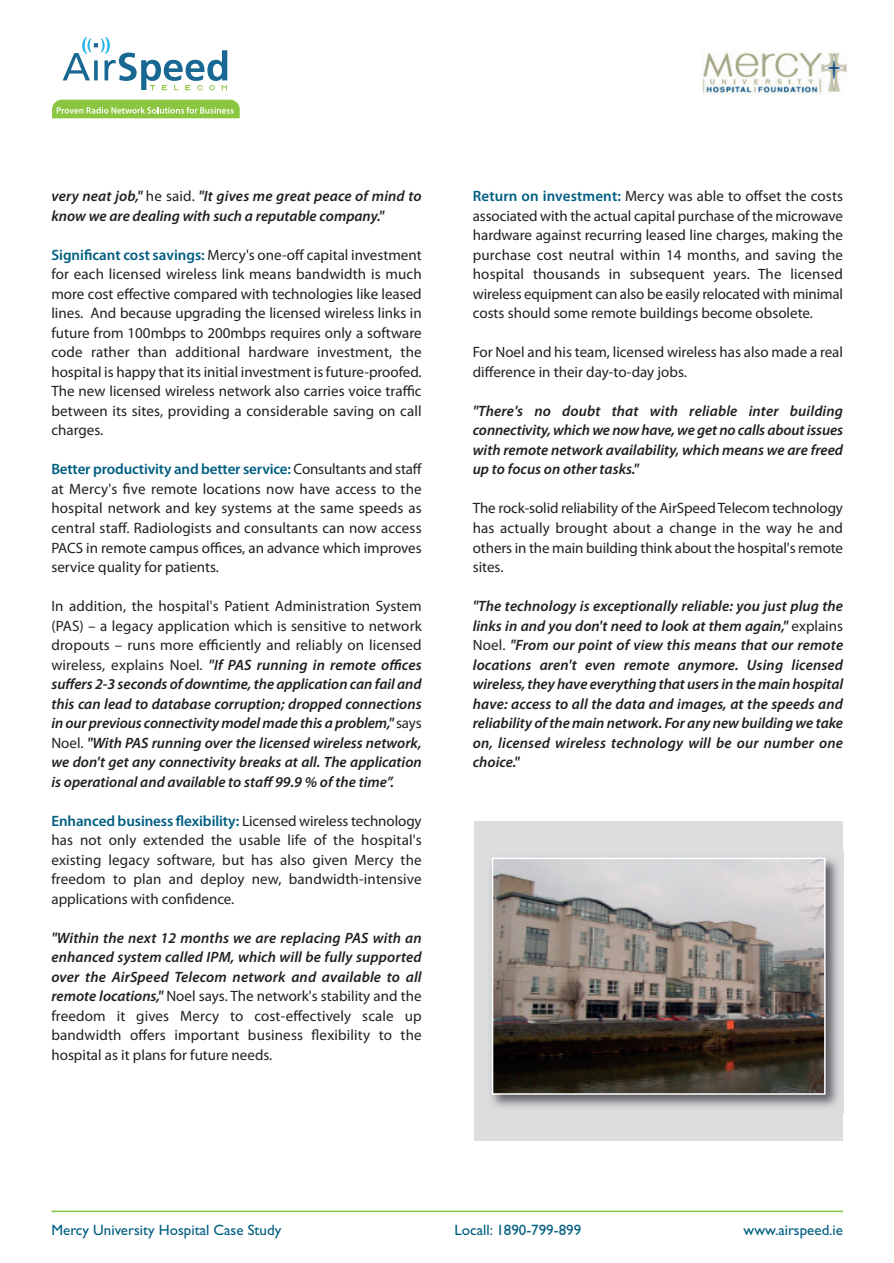
<style>
.page{position:relative;width:894px;height:1263px;background:#fff}
.page>*{position:absolute;margin:0;border:0;box-sizing:border-box;transform-origin:0 0}
.t1{font:15px/19.5px "Myriad Pro";color:#231f20;text-align:justify}
.t2{font:italic 600 15px/19.5px "Myriad Pro";color:#231f20;text-align:justify}
.t3{font:15px "Gill Sans";color:#005e82}
.s1{font-weight:400;font-style:normal}
.s2{font-weight:600;color:#005e82}
.s3{font-weight:600;font-style:italic}
</style>
<div class="page">
<svg style="left:63px;top:37px;width:164px;height:53px"></svg>
<svg style="left:52px;top:100px;width:187px;height:18px;background:#9acd59"></svg>
<hr style="left:51px;top:1210px;width:791px;height:1px;background:#83c447">
<div style="left:474px;top:820px;width:368px;height:320px;background:#dcdddf"></div>
<img style="left:491px;top:851px;width:353px;height:262px">
<img style="left:494px;top:860px;width:328px;height:231px">
<div style="left:491px;top:857px;width:334px;height:237px;border:2px solid #fff"></div>
<img style="left:702px;top:52px;width:144px;height:42px">
<p class="t2" style="left:51px;top:188px;width:371px">very neat job," <span class="s1">he said.</span> "It gives me great peace of mind to know we are dealing with such a reputable company."</p>
<p class="t1" style="left:51px;top:246px;width:371px"><span class="s2">Significant cost savings:</span> Mercy's one-off capital investment for each licensed wireless link means bandwidth is much more cost effective compared with technologies like leased lines. And because upgrading the licensed wireless links in future from 100mbps to 200mbps requires only a software code rather than additional hardware investment, the hospital is happy that its initial investment is future-proofed.<br>The new licensed wireless network also carries voice traffic between its sites, providing a considerable saving on call charges.</p>
<p class="t1" style="left:51px;top:461px;width:372px"><span class="s2">Better productivity and better service:</span> Consultants and staff at Mercy's five remote locations now have access to the hospital network and key systems at the same speeds as central staff. Radiologists and consultants can now access PACS in remote campus offices, an advance which improves service quality for patients.</p>
<p class="t2" style="left:51px;top:597px;width:372px"><span class="s1">In addition, the hospital's Patient Administration System (PAS) – a legacy application which is sensitive to network dropouts – runs more efficiently and reliably on licensed wireless, explains Noel.</span> "If PAS running in remote offices suffers 2-3 seconds of downtime, the application can fail and this can lead to database corruption; dropped connections in our previous connectivity model made this a problem," <span class="s1">says Noel.</span> "With PAS running over the licensed wireless network, we don't get any connectivity breaks at all. The application is operational and available to staff 99.9 % of the time”.</p>
<p class="t1" style="left:51px;top:812px;width:371px"><span class="s2">Enhanced business flexibility:</span> Licensed wireless technology has not only extended the usable life of the hospital's existing legacy software, but has also given Mercy the freedom to plan and deploy new, bandwidth-intensive applications with confidence.</p>
<p class="t1" style="left:51px;top:929px;width:371px"><span class="s3">"Within the next 12 months we are replacing PAS with an enhanced system called IPM, which will be fully supported over the AirSpeed Telecom network and available to all remote locations,"</span> Noel says. The network's stability and the freedom it gives Mercy to cost-effectively scale up bandwidth offers important business flexibility to the hospital as it plans for future needs.</p>
<p class="t1" style="left:472px;top:188px;width:371px"><span class="s2">Return on investment:</span> Mercy was able to offset the costs associated with the actual capital purchase of the microwave hardware against recurring leased line charges, making the purchase cost neutral within 14 months, and saving the hospital thousands in subsequent years. The licensed wireless equipment can also be easily relocated with minimal costs should some remote buildings become obsolete.</p>
<p class="t1" style="left:472px;top:344px;width:371px">For Noel and his team, licensed wireless has also made a real difference in their day-to-day jobs.</p>
<p class="t2" style="left:472px;top:402px;width:371px">"There's no doubt that with reliable inter building connectivity, which we now have, we get no calls about issues with remote network availability, which means we are freed up to focus on other tasks."</p>
<p class="t1" style="left:472px;top:500px;width:371px">The rock-solid reliability of the AirSpeed Telecom technology has actually brought about a change in the way he and others in the main building think about the hospital's remote sites.</p>
<p class="t2" style="left:472px;top:597px;width:372px">"The technology is exceptionally reliable: you just plug the links in and you don't need to look at them again," <span class="s1">explains Noel.</span> "From our point of view this means that our remote locations aren't even remote anymore. Using licensed wireless, they have everything that users in the main hospital have: access to all the data and images, at the speeds and reliability of the main network. For any new building we take on, licensed wireless technology will be our number one choice."</p>
<p class="t3" style="left:51px;top:1224px;width:231px">Mercy University Hospital Case Study</p>
<p class="t3" style="left:454px;top:1224px;width:128px">Locall: 1890-799-899</p>
<p class="t3" style="left:743px;top:1224px;width:101px">www.airspeed.ie</p>
</div>
